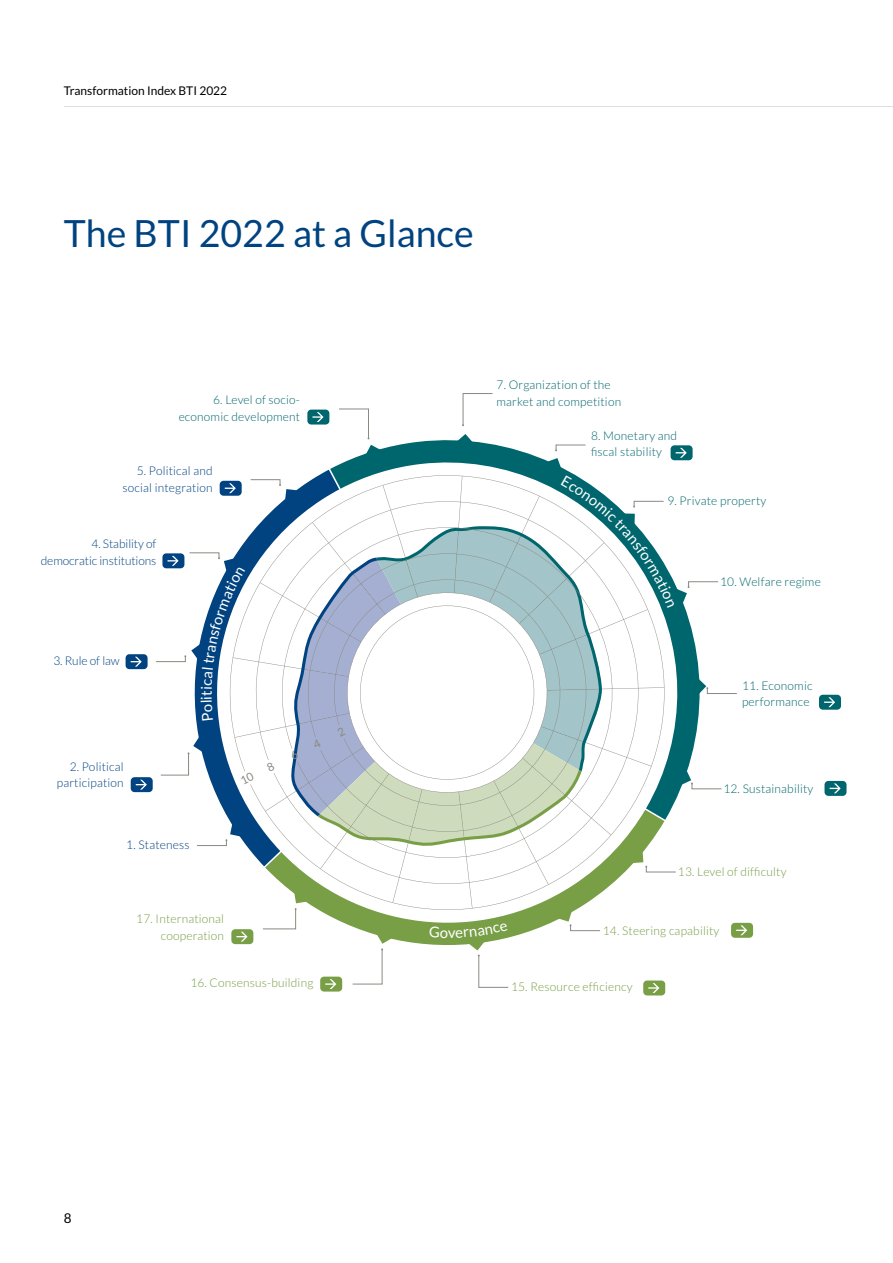
<style>
.page{position:relative;width:893px;height:1263px;background:#fff}
.page>*{position:absolute;margin:0;border:0;box-sizing:border-box;transform-origin:0 0}
.t1{font:37.5px "Lato";color:#004380}
.t2{font:14.85px "Lato";color:#fff}
.t3{font:13.5px "Lato";color:#000}
.t4{font:300 12px/16.5px "Lato";letter-spacing:.015em;color:#00666d}
.t5{font:300 12px/16.5px "Lato";letter-spacing:.015em;color:#789e46;text-align:right}
.t6{font:300 12px/16.5px "Lato";letter-spacing:.015em;color:#004380;text-align:right}
.t7{font:300 12px/16.5px "Lato";letter-spacing:-.005em;color:#004380;text-align:right}
.t8{font:12px "Lato";color:#000}
</style>
<div class="page">
<hr style="left:64px;top:106px;width:829px;height:1px;background:#dae0e3">
<div style="left:731px;top:923px;width:22px;height:15px;background:#789e46;border-radius:4px"></div>
<div style="left:643px;top:980px;width:22px;height:15px;background:#789e46;border-radius:4px"></div>
<div style="left:131px;top:777px;width:22px;height:15px;background:#004380;border-radius:4px"></div>
<svg style="left:136px;top:780px;width:11px;height:9px"></svg>
<div style="left:126px;top:654px;width:22px;height:15px;background:#004380;border-radius:4px"></div>
<svg style="left:131px;top:657px;width:11px;height:10px"></svg>
<div style="left:824px;top:781px;width:22px;height:15px;background:#00666d;border-radius:4px"></div>
<svg style="left:830px;top:783px;width:11px;height:10px"></svg>
<div style="left:819px;top:695px;width:22px;height:15px;background:#00666d;border-radius:4px"></div>
<svg style="left:824px;top:697px;width:11px;height:10px"></svg>
<svg style="left:155px;top:393px;width:592px;height:600px"></svg>
<p class="t8" style="left:64px;top:84px;width:165px">Transformation Index BTI 2022</p>
<h1 class="t1" style="left:64px;top:212px;width:411px">The BTI 2022 at a Glance</h1>
<p class="t4" style="left:179px;top:392px;width:123px;text-align:right">6. Level of socio&shy;economic development</p>
<p class="t6" style="left:122px;top:463px;width:92px">5. Political and social integration</p>
<p class="t7" style="left:41px;top:536px;width:117px">4. Stability of democratic institutions</p>
<p class="t7" style="left:53px;top:652px;width:68px">3. Rule of law</p>
<p class="t2" style="left:198px;top:695px;width:7px;rotate:-90deg">t</p>
<p class="t6" style="left:57px;top:758px;width:68px">2. Political participation</p>
<p class="t6" style="left:126px;top:837px;width:65px">1. Stateness</p>
<p class="t5" style="left:136px;top:911px;width:89px">17. International cooperation</p>
<p class="t5" style="left:190px;top:974px;width:125px">16. Consensus-building</p>
<p class="t4" style="left:496px;top:377px;width:126px">7. Organization of the market and competition</p>
<p class="t4" style="left:591px;top:427px;width:88px">8. Monetary and fiscal stability</p>
<p class="t4" style="left:667px;top:493px;width:101px">9. Private property</p>
<p class="t4" style="left:720px;top:573px;width:102px">10. Welfare regime</p>
<p class="t4" style="left:742px;top:677px;width:72px">11. Economic performance</p>
<p class="t4" style="left:723px;top:780px;width:92px">12. Sustainability</p>
<p class="t5" style="left:678px;top:863px;width:110px">13. Level of difficulty</p>
<p class="t5" style="left:603px;top:922px;width:118px">14. Steering capability</p>
<p class="t5" style="left:511px;top:979px;width:123px">15. Resource efficiency</p>
<p class="t3" style="left:64px;top:1210px;width:9px">8</p>
</div>
